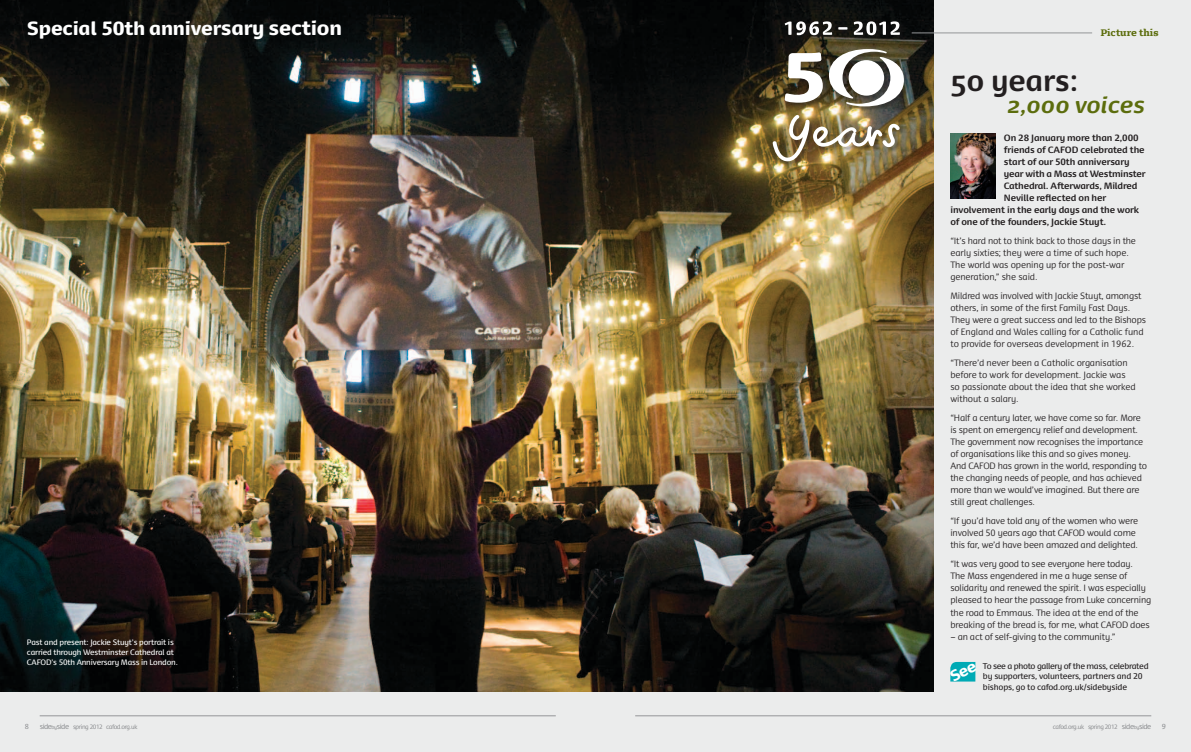
<style>
.page{position:relative;width:1191px;height:752px;background:#fff}
.page>*{position:absolute;margin:0;border:0;box-sizing:border-box;transform-origin:0 0}
.t1{font:700 28px "Dancer Pro";letter-spacing:-.01em;color:#231f20}
.t2{font:italic 700 22px "Dancer Pro";letter-spacing:-.01em;color:#5c6d0d}
.t3{font:900 18.3px "Dancer TF";letter-spacing:-.01em;color:#fff}
.t4{font:900 9px "Dancer Serif";color:#5c6d0d}
.t5{font:300 8.8px/12px "Dancer TF";letter-spacing:-.02em;color:#231f20}
.t6{font:700 8.8px "Dancer TF";letter-spacing:-.01em;color:#231f20}
.t7{font:8px/10.5px "Dancer TF";letter-spacing:-.025em;color:#231f20}
.t8{font:7.5px/10px "Dancer TF";letter-spacing:-.02em;color:#fff}
.t9{font:300 7px "Dancer TF";color:#808285}
.t10{font:300 6px "Dancer TF";letter-spacing:-.06em;color:#808285}
.s1{font-size:19px}
.s2{font-size:7px}
.s3{font-size:5px}
</style>
<div class="page">
<div style="left:0;top:0;width:595px;height:751px;background:#ebecec"></div>
<hr style="left:40px;top:715px;width:516px;height:1px;background:#949698">
<div style="left:595px;top:0;width:596px;height:751px;background:#ebecec"></div>
<hr style="left:635px;top:715px;width:516px;height:1px;background:#949698">
<img style="left:0;top:0;width:933px;height:691px">
<hr style="left:911px;top:33px;width:181px;height:1px;background:#949698">
<div style="left:772px;top:21px;width:137px;height:146px;background:#231f20;opacity:.4"></div>
<svg style="left:829px;top:49px;width:75px;height:57px;background:#adaaa2"></svg>
<svg style="left:784px;top:52px;width:39px;height:51px;background:#a7a297"></svg>
<img style="left:772px;top:115px;width:127px;height:48px">
<svg style="left:784px;top:21px;width:48px;height:14px"></svg>
<svg style="left:853px;top:21px;width:47px;height:14px"></svg>
<svg style="left:838px;top:27px;width:9px;height:3px"></svg>
<img style="left:950px;top:133px;width:45px;height:65px">
<svg style="left:950px;top:661px;width:26px;height:21px"></svg>
<h3 class="t3" style="left:27px;top:16px;width:316px">Special 50th anniver<span class="s1">sary section</span></h3>
<p class="t8" style="left:27px;top:636px;width:152px">Past and present: Jackie Stuyt’s portrait is carried through Westminster Cathedral at<br>CAFOD’s 50th Anniversary Mass in London.</p>
<p class="t4" style="left:1100px;top:26px;width:60px">Picture this</p>
<h1 class="t1" style="left:950px;top:60px;width:130px">50 years:</h1>
<h2 class="t2" style="left:1006px;top:89px;width:139px">2,000 voices</h2>
<p class="t6" style="left:1003px;top:131px;width:136px">On 28 January more than 2,000</p>
<p class="t6" style="left:1003px;top:143px;width:142px">friends of CAFOD celebrated the</p>
<p class="t6" style="left:1003px;top:155px;width:127px">start of our 50th anniversary</p>
<p class="t6" style="left:1003px;top:167px;width:143px">year with a Mass at Westminster</p>
<p class="t6" style="left:1003px;top:179px;width:135px">Cathedral. Afterwards, Mildred</p>
<p class="t6" style="left:1003px;top:191px;width:104px">Neville reflected on her</p>
<p class="t6" style="left:950px;top:203px;width:190px">involvement in the early days and the work</p>
<p class="t6" style="left:950px;top:215px;width:157px">of one of the founders, Jackie Stuyt.</p>
<p class="t5" style="left:950px;top:234px;width:187px">“It’s hard not to think back to those days in the early sixties; they were a time of such hope.<br>The world was opening up for the post-war generation,” she said.</p>
<p class="t5" style="left:950px;top:289px;width:197px">Mildred was involved with Jackie Stuyt, amongst others, in some of the first Family Fast Days.<br>They were a great success and led to the Bishops of England and Wales calling for a Catholic fund to provide for overseas development in 1962.</p>
<p class="t5" style="left:950px;top:356px;width:187px">“There’d never been a Catholic organisation before to work for development. Jackie was so passionate about the idea that she worked without a salary.</p>
<p class="t5" style="left:950px;top:411px;width:198px">“Half a century later, we have come so far. More is spent on emergency relief and development.<br>The government now recognises the importance of organisations like this and so gives money.<br>And CAFOD has grown in the world, responding to the changing needs of people, and has achieved more than we would’ve imagined. But there are still great challenges.</p>
<p class="t5" style="left:950px;top:514px;width:189px">“If you’d have told any of the women who were involved 50 years ago that CAFOD would come this far, we’d have been amazed and delighted.</p>
<p class="t5" style="left:950px;top:557px;width:202px">“It was very good to see everyone here today.<br>The Mass engendered in me a huge sense of solidarity and renewed the spirit. I was especially pleased to hear the passage from Luke concerning the road to Emmaus. The idea at the end of the breaking of the bread is, for me, what CAFOD does</p>
<p class="t5" style="left:950px;top:629px;width:166px">– an act of self-giving to the community.”</p>
<p class="t7" style="left:983px;top:660px;width:167px">To see a photo gallery of the mass, celebrated by supporters, volunteers, partners and 20 bishops, go to cafod.org.uk/sidebyside</p>
<p class="t9" style="left:25px;top:721px;width:6px">8</p>
<p class="t10" style="left:40px;top:722px;width:99px"><span class="s2">side</span><span class="s3">by</span><span class="s2">side</span> spring 2012 cafod.org.uk</p>
<p class="t10" style="left:1052px;top:722px;width:100px">cafod.org.uk spring 2012 <span class="s2">side</span><span class="s3">by</span><span class="s2">side</span></p>
<p class="t9" style="left:1162px;top:721px;width:6px">9</p>
</div>
